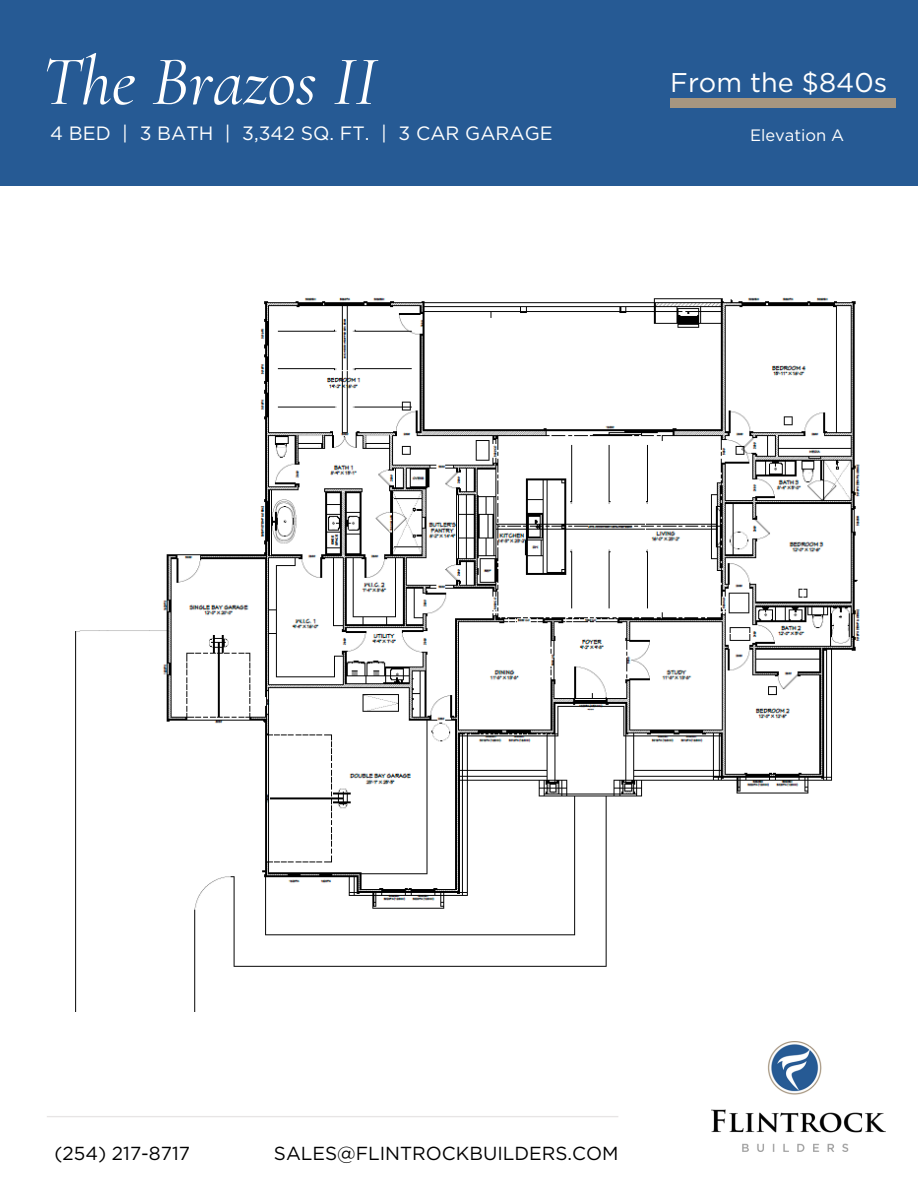
<style>
.page{position:relative;width:918px;height:1188px;background:#fff}
.page>*{position:absolute;margin:0;border:0;box-sizing:border-box;transform-origin:0 0}
.t1{font:italic 70.35px "Cormorant Garamond";color:#fff}
.t2{font:27px "Gotham";color:#fff}
.t3{font:19.2px "Gotham";color:#fff}
.t4{font:18.9px "Gotham";color:#000}
.t5{font:16.5px "Gotham";color:#fff}
</style>
<div class="page">
<div style="left:0;top:0;width:918px;height:185px;background:#265a94"></div>
<div style="left:670px;top:98px;width:226px;height:10px;background:#a69680"></div>
<img style="left:711px;top:1041px;width:175px;height:110px">
<hr style="left:47px;top:1116px;width:571px;height:1px;background:#e7e5e5">
<img style="left:75px;top:297px;width:785px;height:715px">
<h4 class="t1" style="left:41px;top:39px;width:337px">The Brazos II</h4>
<h3 class="t3" style="left:50px;top:122px;width:504px">4 BED | 3 BATH | 3,342 SQ. FT. | 3 CAR GARAGE</h3>
<p class="t5" style="left:750px;top:125px;width:96px">Elevation A</p>
<h1 class="t2" style="left:670px;top:66px;width:218px">From the $840s</h1>
<h3 class="t4" style="left:54px;top:1141px;width:137px">(254) 217-8717</h3>
<p class="t4" style="left:274px;top:1141px;width:346px">SALES@FLINTROCKBUILDERS.COM</p>
</div>
